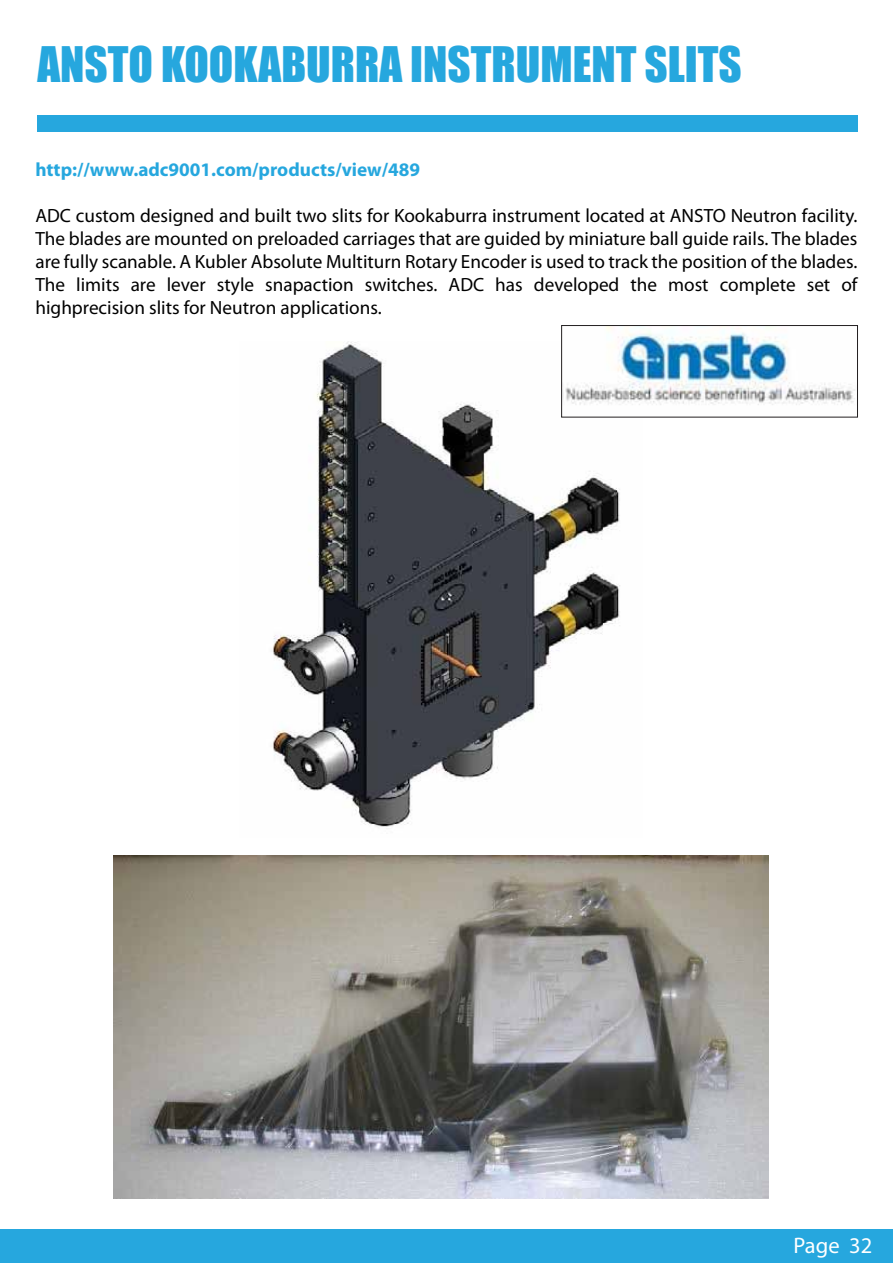
<style>
.page{position:relative;width:893px;height:1263px;background:#fff}
.page>*{position:absolute;margin:0;border:0;box-sizing:border-box;transform-origin:0 0}
.t1{font:45px "Impact";color:#26a7de}
.t2{font:22.5px "Myriad Pro";color:#fff}
.t3{font:19.2px/23.1px "Myriad Pro";color:#000;text-align:justify}
.t4{font:700 19.2px "Myriad Pro";color:#26a7de}
</style>
<div class="page">
<div style="left:37px;top:115px;width:820px;height:16px;background:#26a7de"></div>
<div style="left:0;top:1229px;width:893px;height:34px;background:#26a7de"></div>
<img style="left:272px;top:342px;width:370px;height:485px">
<img style="left:114px;top:855px;width:654px;height:343px">
<img style="left:563px;top:327px;width:292px;height:88px">
<div style="left:561px;top:325px;width:297px;height:92px;border:1px solid #231f20"></div>
<h1 class="t1" style="left:37px;top:29px;width:706px">ANSTO KOOKABURRA INSTRUMENT SLITS</h1>
<p class="t4" style="left:35px;top:157px;width:386px">http://www.adc9001.com/products/view/489</p>
<p class="t3" style="left:35px;top:204px;width:824px">ADC custom designed and built two slits for Kookaburra instrument located at ANSTO Neutron facility.<br>The blades are mounted on preloaded carriages that are guided by miniature ball guide rails. The blades are fully scanable. A Kubler Absolute Multiturn Rotary Encoder is used to track the position of the blades.<br>The limits are lever style snapaction switches. ADC has developed the most complete set of highprecision slits for Neutron applications.</p>
<p class="t2" style="left:794px;top:1231px;width:80px">Page 32</p>
</div>
